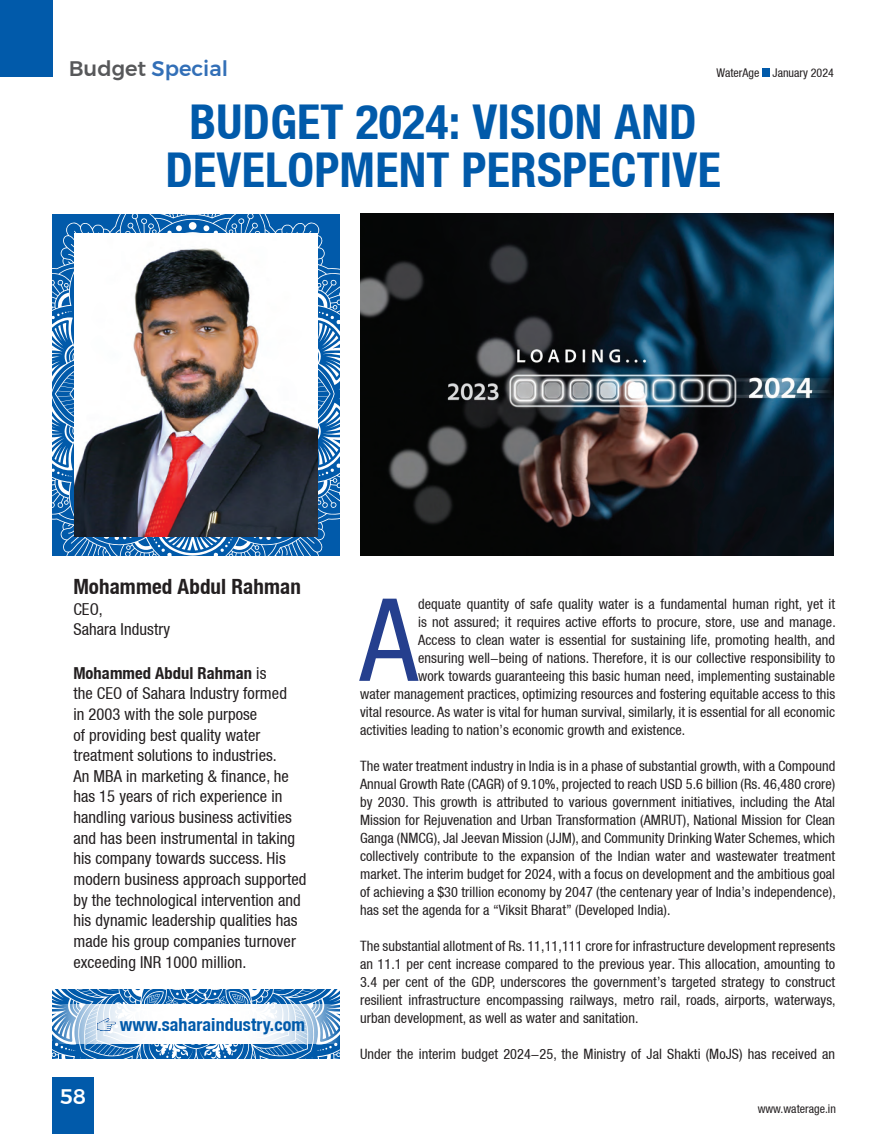
<style>
.page{position:relative;width:889px;height:1135px;background:#fff}
.page>*{position:absolute;margin:0;border:0;box-sizing:border-box;transform-origin:0 0}
.BODY_TEXT_NEW{font:condensed 115.05px "Helvetica Neue LT";color:#253f8e}
.BODY_TEXT_NEW-2{font:700 condensed 48px/48px "Helvetica Neue LT";letter-spacing:.005em;color:#015aaa;text-align:center}
.BODY_TEXT_NEW-3{font:700 condensed 21px "Helvetica Neue LT";letter-spacing:.005em;color:#231f20}
.t1{font:500 21px "Montserrat";color:#326fb7}
.t2{font:500 21px "Montserrat";color:#fff}
.BODY_TEXT_NEW-4{font:700 condensed 18px "Helvetica Neue LT";letter-spacing:.005em;color:#015aaa}
.BODY_TEXT_NEW-5{font:condensed 16.5px/20.5px "Helvetica Neue LT";letter-spacing:.005em;color:#231f20}
.BODY_TEXT_NEW-6{font:condensed 14.25px/18px "Helvetica Neue LT";letter-spacing:.005em;color:#231f20;text-align:justify}
.t3{font:condensed 12px "Helvetica Neue LT";color:#231f20}
.s1{color:#57585a}
.s2{font-weight:700}
</style>
<div class="page">
<div style="left:762px;top:69px;width:8px;height:8px;background:#015aaa"></div>
<div style="left:52px;top:1077px;width:41px;height:57px;background:#015aaa"></div>
<div style="left:0;top:0;width:52px;height:77px;background:#015aaa"></div>
<svg style="left:52px;top:989px;width:288px;height:70px;background:#4486c0"></svg>
<svg style="left:52px;top:1005px;width:288px;height:39px"></svg>
<svg style="left:52px;top:214px;width:288px;height:341px;background:#357bba"></svg>
<img style="left:74px;top:233px;width:244px;height:303px">
<img style="left:98px;top:1018px;width:17px;height:12px">
<img style="left:361px;top:214px;width:473px;height:341px">
<h3 class="t1" style="left:69px;top:52px;width:161px"><span class="s1">Budget</span> Special</h3>
<p class="t3" style="left:716px;top:66px;width:119px">WaterAge January 2024</p>
<p class="BODY_TEXT_NEW-2" style="left:165px;top:97px;width:557px">BUDGET 2024: VISION AND<br>DEVELOPMENT PERSPECTIVE</p>
<p class="BODY_TEXT_NEW-3" style="left:73px;top:574px;width:229px">Mohammed Abdul Rahman</p>
<p class="BODY_TEXT_NEW-5" style="left:73px;top:598px;width:31px">CEO,</p>
<p class="BODY_TEXT_NEW-5" style="left:73px;top:619px;width:98px">Sahara Industry</p>
<p class="BODY_TEXT_NEW-5" style="left:73px;top:662px;width:235px"><span class="s2">Mohammed Abdul Rahman</span> is<br>the CEO of Sahara Industry formed<br>in 2003 with the sole purpose<br>of providing best quality water treatment solutions to industries.<br>An MBA in marketing &amp; finance, he has 15 years of rich experience in handling various business activities and has been instrumental in taking his company towards success. His modern business approach supported by the technological intervention and his dynamic leadership qualities has made his group companies turnover exceeding INR 1000 million.</p>
<h3 class="t2" style="left:60px;top:1080px;width:28px">58</h3>
<p class="BODY_TEXT_NEW-4" style="left:120px;top:1013px;width:187px">www.saharaindustry.com</p>
<p class="BODY_TEXT_NEW" style="left:360px;top:574px;width:59px">A</p>
<p class="BODY_TEXT_NEW-6" style="left:418px;top:595px;width:418px">dequate quantity of safe quality water is a fundamental human right, yet it</p>
<p class="BODY_TEXT_NEW-6" style="left:418px;top:613px;width:419px">is not assured; it requires active efforts to procure, store, use and manage.</p>
<p class="BODY_TEXT_NEW-6" style="left:418px;top:631px;width:418px">Access to clean water is essential for sustaining life, promoting health, and</p>
<p class="BODY_TEXT_NEW-6" style="left:418px;top:649px;width:418px">ensuring well-being of nations. Therefore, it is our collective responsibility to</p>
<p class="BODY_TEXT_NEW-6" style="left:418px;top:667px;width:418px">work towards guaranteeing this basic human need, implementing sustainable</p>
<p class="BODY_TEXT_NEW-6" style="left:360px;top:685px;width:477px">water management practices, optimizing resources and fostering equitable access to this</p>
<p class="BODY_TEXT_NEW-6" style="left:360px;top:703px;width:476px">vital resource. As water is vital for human survival, similarly, it is essential for all economic</p>
<p class="BODY_TEXT_NEW-6" style="left:360px;top:721px;width:327px">activities leading to nation’s economic growth and existence.</p>
<p class="BODY_TEXT_NEW-6" style="left:360px;top:757px;width:477px">The water treatment industry in India is in a phase of substantial growth, with a Compound Annual Growth Rate (CAGR) of 9.10%, projected to reach USD 5.6 billion (Rs. 46,480 crore) by 2030. This growth is attributed to various government initiatives, including the Atal Mission for Rejuvenation and Urban Transformation (AMRUT), National Mission for Clean Ganga (NMCG), Jal Jeevan Mission (JJM), and Community Drinking Water Schemes, which collectively contribute to the expansion of the Indian water and wastewater treatment market. The interim budget for 2024, with a focus on development and the ambitious goal of achieving a $30 trillion economy by 2047 (the centenary year of India’s independence), has set the agenda for a “Viksit Bharat” (Developed India).</p>
<p class="BODY_TEXT_NEW-6" style="left:360px;top:937px;width:477px">The substantial allotment of Rs. 11,11,111 crore for infrastructure development represents an 11.1 per cent increase compared to the previous year. This allocation, amounting to 3.4 per cent of the GDP, underscores the government’s targeted strategy to construct resilient infrastructure encompassing railways, metro rail, roads, airports, waterways, urban development, as well as water and sanitation.</p>
<p class="BODY_TEXT_NEW-6" style="left:360px;top:1045px;width:477px">Under the interim budget 2024-25, the Ministry of Jal Shakti (MoJS) has received an</p>
<p class="t3" style="left:757px;top:1101px;width:80px">www.waterage.in</p>
</div>
